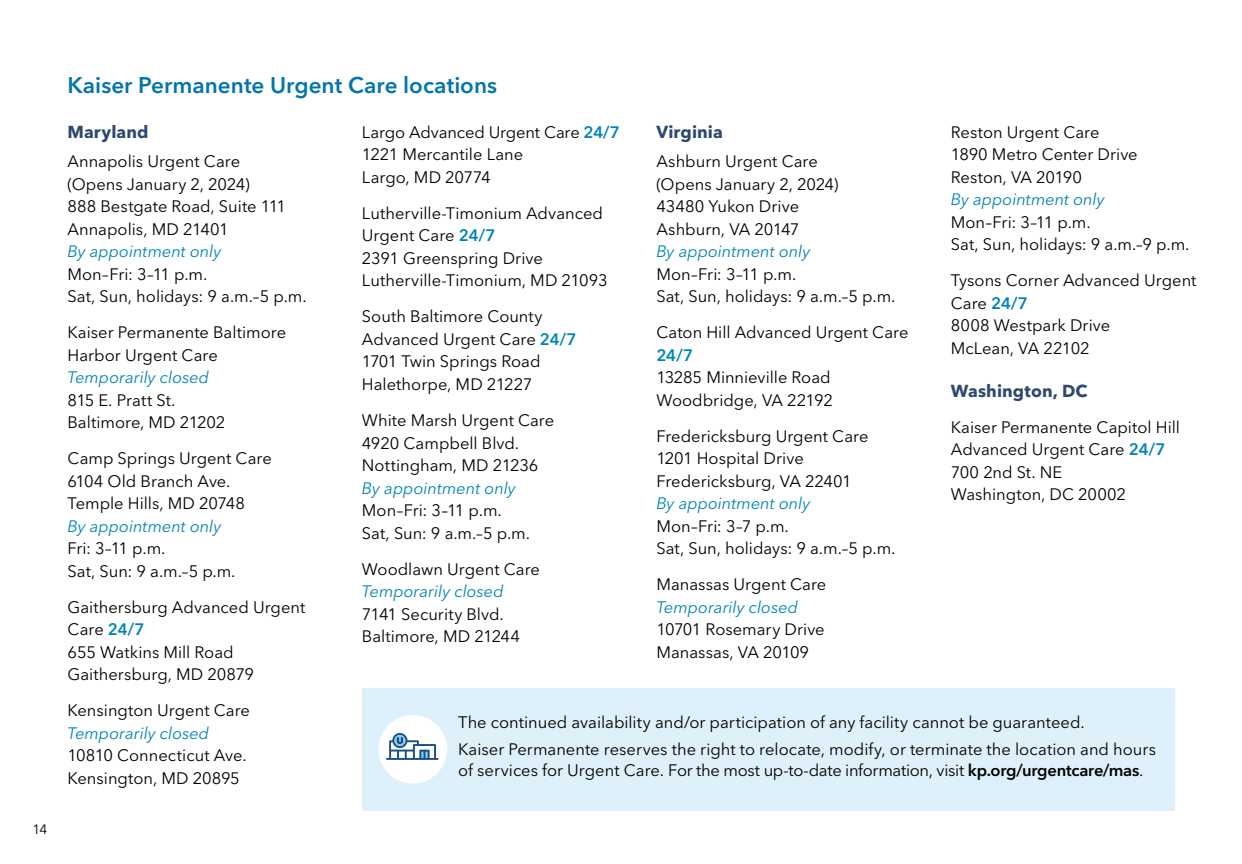
<style>
.page{position:relative;width:1242px;height:864px;background:#fff}
.page>*{position:absolute;margin:0;border:0;box-sizing:border-box;transform-origin:0 0}
.t1{font:600 22.5px "Avenir Next LT Pro";color:#0275ac}
.t2{font:700 17.25px "Avenir Next LT Pro";letter-spacing:.005em;color:#2d496e}
.t3{font:16.5px/22.5px "Avenir Next LT Pro";color:#000}
.t4{font:italic 16.5px "Avenir Next LT Pro";color:#0083bb}
.t5{font:600 16.5px "Avenir Next LT Pro";color:#0083bb}
.t6{font:13.5px "Avenir Next LT Pro";color:#000}
.s1{font-weight:600;color:#0083bb}
.s2{font-weight:600}
</style>
<div class="page">
<div style="left:362px;top:688px;width:813px;height:123px;background:#def0fa"></div>
<div style="left:378px;top:715px;width:69px;height:69px;background:#fff;border-radius:50%"></div>
<svg style="left:386px;top:733px;width:53px;height:27px"></svg>
<p class="t6" style="left:32px;top:821px;width:16px">14</p>
<h1 class="t1" style="left:68px;top:72px;width:431px">Kaiser Permanente Urgent Care locations</h1>
<p class="t2" style="left:68px;top:121px;width:83px">Maryland</p>
<p class="t3" style="left:68px;top:150px;width:220px">Annapolis Urgent Care (Opens January 2, 2024)<br>888 Bestgate Road, Suite 111<br>Annapolis, MD 21401</p>
<p class="t4" style="left:68px;top:241px;width:155px">By appointment only</p>
<p class="t3" style="left:68px;top:263px;width:241px">Mon–Fri: 3–11 p.m.<br>Sat, Sun, holidays: 9 a.m.–5 p.m.</p>
<p class="t3" style="left:68px;top:321px;width:220px">Kaiser Permanente Baltimore<br>Harbor Urgent Care</p>
<p class="t4" style="left:68px;top:367px;width:143px">Temporarily closed</p>
<p class="t3" style="left:68px;top:389px;width:160px">815 E. Pratt St.<br>Baltimore, MD 21202</p>
<p class="t3" style="left:68px;top:447px;width:206px">Camp Springs Urgent Care<br>6104 Old Branch Ave.<br>Temple Hills, MD 20748</p>
<p class="t4" style="left:68px;top:516px;width:155px">By appointment only</p>
<p class="t3" style="left:68px;top:537px;width:170px">Fri: 3–11 p.m.<br>Sat, Sun: 9 a.m.–5 p.m.</p>
<p class="t3" style="left:68px;top:596px;width:239px">Gaithersburg Advanced Urgent<br>Care <span class="s1">24/7<br></span>655 Watkins Mill Road<br>Gaithersburg, MD 20879</p>
<p class="t3" style="left:68px;top:699px;width:184px">Kensington Urgent Care</p>
<p class="t4" style="left:68px;top:723px;width:143px">Temporarily closed</p>
<p class="t3" style="left:68px;top:744px;width:181px">10810 Connecticut Ave.<br>Kensington, MD 20895</p>
<p class="t2" style="left:656px;top:121px;width:68px">Virginia</p>
<p class="t3" style="left:656px;top:150px;width:184px">Ashburn Urgent Care (Opens January 2, 2024)<br>43480 Yukon Drive<br>Ashburn, VA 20147</p>
<p class="t4" style="left:656px;top:241px;width:155px">By appointment only</p>
<p class="t3" style="left:656px;top:263px;width:241px">Mon–Fri: 3–11 p.m.<br>Sat, Sun, holidays: 9 a.m.–5 p.m.</p>
<p class="t3" style="left:656px;top:321px;width:254px">Caton Hill Advanced Urgent Care</p>
<p class="t5" style="left:656px;top:345px;width:38px">24/7</p>
<p class="t3" style="left:656px;top:366px;width:178px">13285 Minnieville Road<br>Woodbridge, VA 22192</p>
<p class="t3" style="left:656px;top:425px;width:214px">Fredericksburg Urgent Care<br>1201 Hospital Drive<br>Fredericksburg, VA 22401</p>
<p class="t4" style="left:656px;top:494px;width:155px">By appointment only</p>
<p class="t3" style="left:656px;top:515px;width:241px">Mon–Fri: 3–7 p.m.<br>Sat, Sun, holidays: 9 a.m.–5 p.m.</p>
<p class="t3" style="left:656px;top:573px;width:172px">Manassas Urgent Care</p>
<p class="t4" style="left:656px;top:597px;width:143px">Temporarily closed</p>
<p class="t3" style="left:656px;top:618px;width:170px">10701 Rosemary Drive<br>Manassas, VA 20109</p>
<p class="t3" style="left:362px;top:121px;width:259px">Largo Advanced Urgent Care <span class="s1">24/7<br></span>1221 Mercantile Lane<br>Largo, MD 20774</p>
<p class="t3" style="left:362px;top:202px;width:247px">Lutherville-Timonium Advanced<br>Urgent Care <span class="s1">24/7<br></span>2391 Greenspring Drive<br>Lutherville-Timonium, MD 21093</p>
<p class="t3" style="left:362px;top:305px;width:216px">South Baltimore County<br>Advanced Urgent Care <span class="s1">24/7<br></span>1701 Twin Springs Road<br>Halethorpe, MD 21227</p>
<p class="t3" style="left:362px;top:409px;width:194px">White Marsh Urgent Care<br>4920 Campbell Blvd.<br>Nottingham, MD 21236</p>
<p class="t4" style="left:362px;top:478px;width:155px">By appointment only</p>
<p class="t3" style="left:362px;top:499px;width:170px">Mon–Fri: 3–11 p.m.<br>Sat, Sun: 9 a.m.–5 p.m.</p>
<p class="t3" style="left:362px;top:558px;width:180px">Woodlawn Urgent Care</p>
<p class="t4" style="left:362px;top:581px;width:143px">Temporarily closed</p>
<p class="t3" style="left:362px;top:603px;width:160px">7141 Security Blvd.<br>Baltimore, MD 21244</p>
<p class="t3" style="left:951px;top:121px;width:188px">Reston Urgent Care<br>1890 Metro Center Drive<br>Reston, VA 20190</p>
<p class="t4" style="left:951px;top:190px;width:155px">By appointment only</p>
<p class="t3" style="left:951px;top:211px;width:240px">Mon–Fri: 3–11 p.m.<br>Sat, Sun, holidays: 9 a.m.–9 p.m.</p>
<p class="t3" style="left:951px;top:269px;width:247px">Tysons Corner Advanced Urgent<br>Care <span class="s1">24/7<br></span>8008 Westpark Drive<br>McLean, VA 22102</p>
<p class="t2" style="left:951px;top:380px;width:138px">Washington, DC</p>
<p class="t3" style="left:951px;top:416px;width:231px">Kaiser Permanente Capitol Hill<br>Advanced Urgent Care <span class="s1">24/7<br></span>700 2nd St. NE<br>Washington, DC 20002</p>
<p class="t3" style="left:458px;top:708px;width:699px;line-height:27.8px">The continued availability and/or participation of any facility cannot be guaranteed.<br>Kaiser Permanente reserves the right to relocate, modify, or terminate the location and hours</p>
<p class="t3" style="left:458px;top:759px;width:687px">of services for Urgent Care. For the most up-to-date information, visit <span class="s2">kp.org/urgentcare/mas</span>.</p>
</div>
